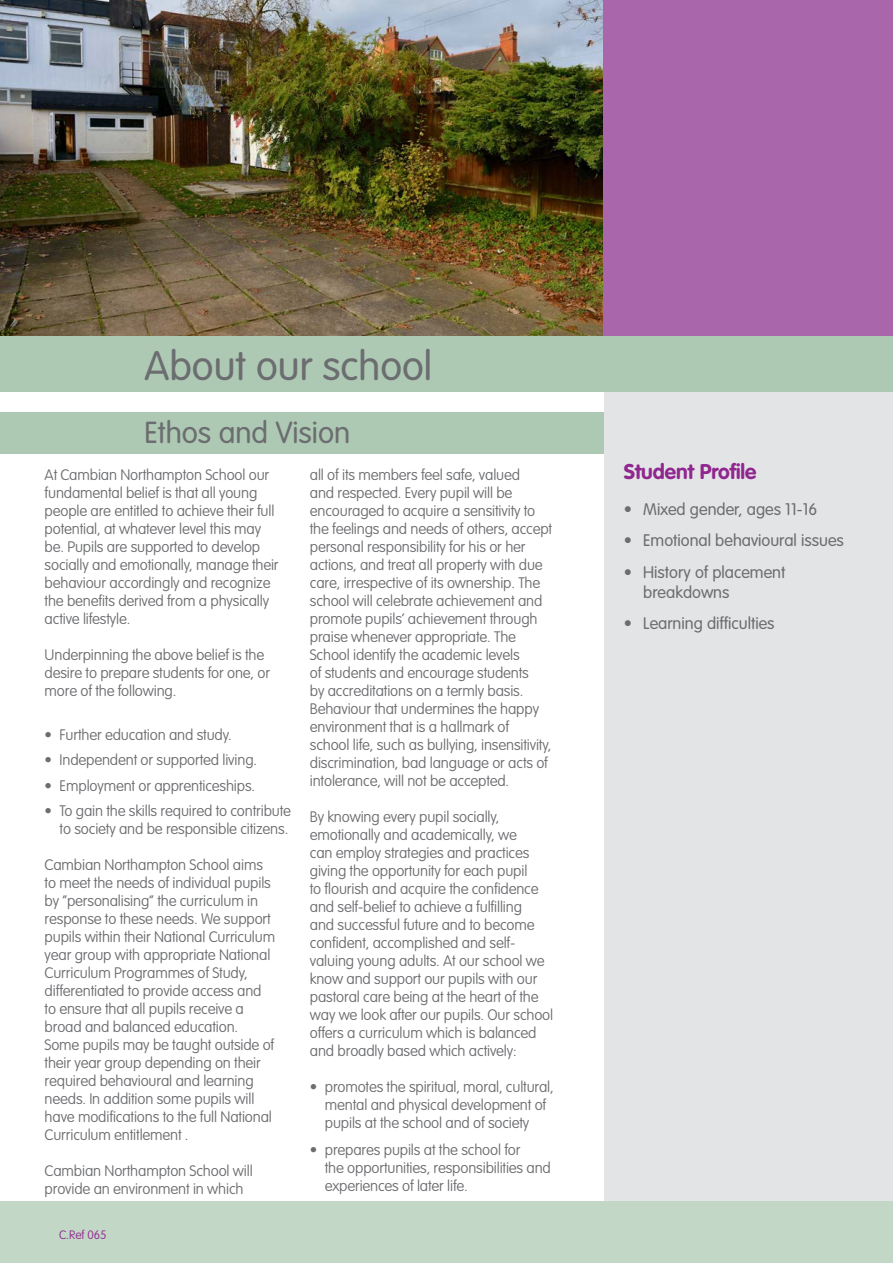
<style>
.page{position:relative;width:893px;height:1263px;background:#fff}
.page>*{position:absolute;margin:0;border:0;box-sizing:border-box;transform-origin:0 0}
.t1{font:300 40.5px "VAG Rounded Std";color:#6c6d70}
._06_Spread_title{font:300 30px "VAG Rounded Std";color:#6c6d70}
.t2{font:700 21px "VAG Rounded Std";color:#90268f}
.t3{font:300 16.5px "VAG Rounded Std";color:#6c6d70}
.t4{font:100 15px/18px "VAG Rounded Std";letter-spacing:-.01em;color:#6c6d70}
.t5{font:100 12px "VAG Rounded Std";color:#90268f}
</style>
<div class="page">
<div style="left:0;top:412px;width:604px;height:42px;background:#adc9b3"></div>
<img style="left:0;top:0;width:604px;height:337px">
<div style="left:604px;top:0;width:289px;height:338px;background:#a966aa"></div>
<div style="left:0;top:1201px;width:893px;height:62px;background:#c3d7c6"></div>
<div style="left:604px;top:338px;width:289px;height:863px;background:#e3e4e5"></div>
<div style="left:0;top:337px;width:893px;height:55px;background:#adc9b3"></div>
<p class="t1" style="left:145px;top:342px;width:289px">About our school</p>
<p class="_06_Spread_title" style="left:145px;top:415px;width:207px">Ethos and Vision</p>
<p class="t4" style="left:45px;top:466px;width:236px">At Cambian Northampton School our fundamental belief is that all young people are entitled to achieve their full potential, at whatever level this may be. Pupils are supported to develop socially and emotionally, manage their behaviour accordingly and recognize the benefits derived from a physically active lifestyle.</p>
<p class="t4" style="left:45px;top:646px;width:227px">Underpinning the above belief is the desire to prepare students for one, or more of the following.</p>
<p class="t4" style="left:45px;top:726px;width:189px">• Further education and study.</p>
<p class="t4" style="left:45px;top:751px;width:214px">• Independent or supported living.</p>
<p class="t4" style="left:45px;top:777px;width:212px">• Employment or apprenticeships.</p>
<p class="t4" style="left:45px;top:802px;width:248px">• To gain the skills required to contribute</p>
<p class="t4" style="left:60px;top:820px;width:230px">to society and be responsible citizens.</p>
<p class="t4" style="left:45px;top:856px;width:232px">Cambian Northampton School aims to meet the needs of individual pupils by “personalising” the curriculum in response to these needs. We support pupils within their National Curriculum year group with appropriate National Curriculum Programmes of Study, differentiated to provide access and to ensure that all pupils receive a broad and balanced education.<br>Some pupils may be taught outside of their year group depending on their required behavioural and learning needs. In addition some pupils will have modifications to the full National Curriculum entitlement .</p>
<p class="t4" style="left:45px;top:1162px;width:210px">Cambian Northampton School will provide an environment in which</p>
<p class="t5" style="left:59px;top:1227px;width:49px">C.Ref 065</p>
<p class="t4" style="left:310px;top:466px;width:244px">all of its members feel safe, valued<br>and respected. Every pupil will be encouraged to acquire a sensitivity to the feelings and needs of others, accept personal responsibility for his or her actions, and treat all property with due care, irrespective of its ownership. The school will celebrate achievement and promote pupils’ achievement through praise whenever appropriate. The School identify the academic levels<br>of students and encourage students<br>by accreditations on a termly basis.<br>Behaviour that undermines the happy environment that is a hallmark of school life, such as bullying, insensitivity, discrimination, bad language or acts of intolerance, will not be accepted.</p>
<p class="t4" style="left:310px;top:808px;width:245px">By knowing every pupil socially, emotionally and academically, we<br>can employ strategies and practices giving the opportunity for each pupil<br>to flourish and acquire the confidence and self-belief to achieve a fulfilling<br>and successful future and to become confident, accomplished and self&shy;valuing young adults. At our school we know and support our pupils with our pastoral care being at the heart of the way we look after our pupils. Our school offers a curriculum which is balanced and broadly based which actively:</p>
<p class="t4" style="left:325px;top:1078px;width:230px;text-indent:-15px">• promotes the spiritual, moral, cultural, mental and physical development of pupils at the school and of society</p>
<p class="t4" style="left:325px;top:1141px;width:228px;text-indent:-15px">• prepares pupils at the school for<br>the opportunities, responsibilities and experiences of later life.</p>
<p class="t2" style="left:624px;top:459px;width:134px">Student Profile</p>
<p class="t3" style="left:624px;top:500px;width:195px">• Mixed gender, ages 11-16</p>
<p class="t3" style="left:624px;top:531px;width:222px">• Emotional behavioural issues</p>
<p class="t3" style="left:624px;top:563px;width:163px">• History of placement</p>
<p class="t3" style="left:643px;top:582px;width:88px">breakdowns</p>
<p class="t3" style="left:624px;top:614px;width:152px">• Learning difficulties</p>
</div>
